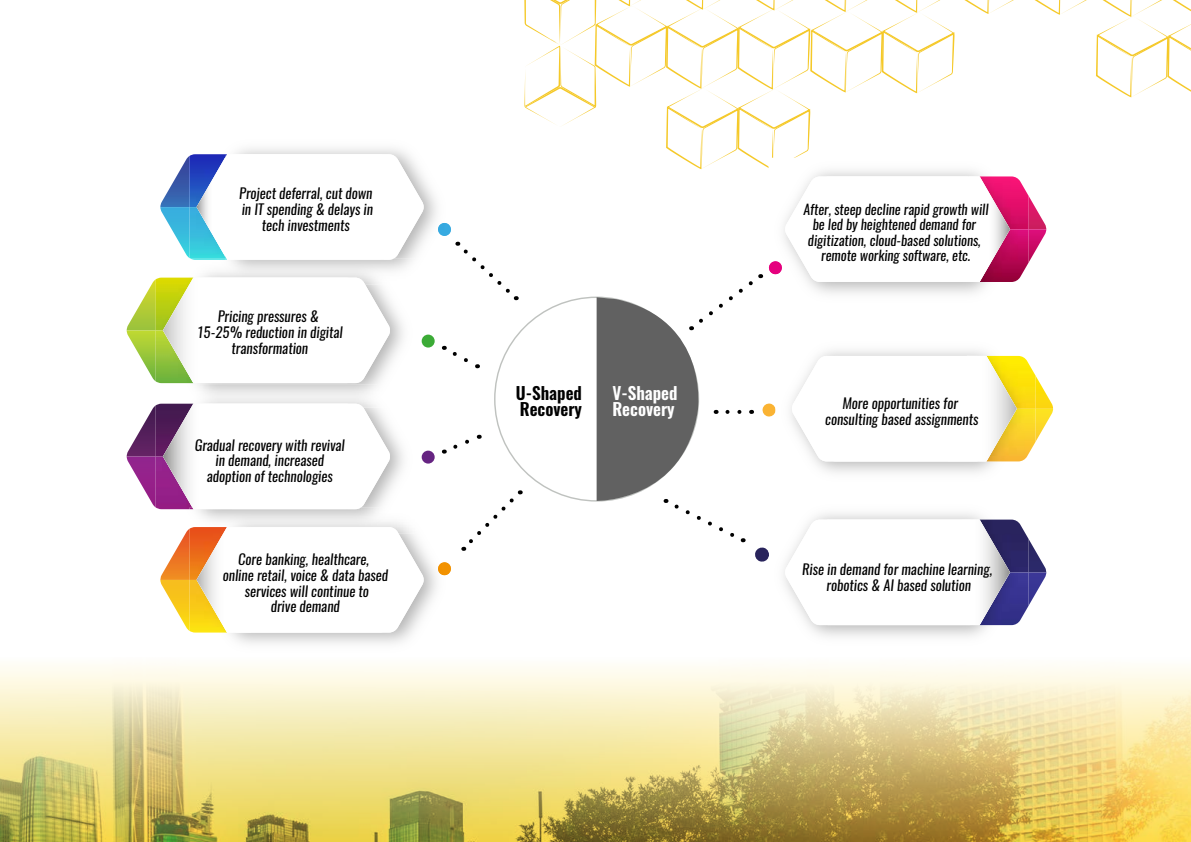
<style>
.page{position:relative;width:1191px;height:842px;background:#fff}
.page>*{position:absolute;margin:0;border:0;box-sizing:border-box;transform-origin:0 0}
.t1{font:600 17.2px/15.7px "Oswald";color:#fff}
.t2{font:600 17.2px/15.7px "Oswald";color:#000}
.t3{font:italic 14.3px/15.7px "Oswald";color:#000;text-align:center}
.t4{font:italic 13.9px/15.3px "Oswald";color:#000;text-align:center}
</style>
<div class="page">
<img style="left:0;top:665px;width:1191px;height:177px">
<svg style="left:462px;top:502px;width:51px;height:49px"></svg>
<svg style="left:444px;top:439px;width:25px;height:15px"></svg>
<svg style="left:444px;top:345px;width:24px;height:17px"></svg>
<svg style="left:524px;top:0;width:667px;height:170px"></svg>
<svg style="left:455px;top:241px;width:62px;height:56px"></svg>
<div style="left:421px;top:335px;width:14px;height:13px;background:#3bab36;border-radius:50%"></div>
<div style="left:421px;top:451px;width:14px;height:13px;background:#662482;border-radius:50%"></div>
<svg style="left:160px;top:156px;width:29px;height:51px"></svg>
<img style="left:437px;top:223px;width:14px;height:13px">
<img style="left:189px;top:154px;width:8px;height:53px">
<img style="left:160px;top:207px;width:37px;height:52px">
<svg style="left:127px;top:280px;width:28px;height:50px"></svg>
<svg style="left:197px;top:154px;width:227px;height:106px"></svg>
<img style="left:155px;top:278px;width:8px;height:52px">
<img style="left:127px;top:330px;width:28px;height:51px">
<img style="left:155px;top:330px;width:8px;height:53px">
<svg style="left:163px;top:277px;width:227px;height:106px"></svg>
<img style="left:163px;top:278px;width:69px;height:105px">
<svg style="left:127px;top:406px;width:28px;height:50px"></svg>
<img style="left:155px;top:404px;width:8px;height:105px">
<img style="left:127px;top:456px;width:28px;height:51px">
<svg style="left:160px;top:529px;width:29px;height:51px"></svg>
<img style="left:437px;top:562px;width:14px;height:13px">
<svg style="left:163px;top:403px;width:227px;height:106px"></svg>
<img style="left:232px;top:508px;width:119px;height:1px">
<img style="left:192px;top:508px;width:40px;height:1px">
<img style="left:189px;top:527px;width:8px;height:53px">
<img style="left:160px;top:580px;width:29px;height:51px">
<img style="left:189px;top:580px;width:38px;height:53px">
<svg style="left:391px;top:527px;width:33px;height:105px"></svg>
<img style="left:197px;top:527px;width:30px;height:105px">
<svg style="left:494px;top:297px;width:102px;height:205px"></svg>
<svg style="left:1028px;top:196px;width:18px;height:33px"></svg>
<img style="left:768px;top:158px;width:260px;height:18px">
<img style="left:1016px;top:177px;width:12px;height:52px">
<img style="left:1028px;top:229px;width:18px;height:34px">
<img style="left:1016px;top:229px;width:12px;height:52px">
<svg style="left:1035px;top:376px;width:18px;height:33px"></svg>
<img style="left:1016px;top:356px;width:19px;height:53px">
<img style="left:1035px;top:409px;width:18px;height:33px">
<img style="left:1016px;top:409px;width:19px;height:52px">
<svg style="left:1028px;top:539px;width:18px;height:33px"></svg>
<img style="left:1016px;top:520px;width:12px;height:52px">
<img style="left:1028px;top:572px;width:18px;height:34px">
<img style="left:1016px;top:572px;width:12px;height:52px">
<svg style="left:596px;top:176px;width:420px;height:449px"></svg>
<p class="t3" style="left:239px;top:186px;width:135px">Project deferral, cut down in IT spending &amp; delays in tech investments</p>
<p class="t3" style="left:197px;top:309px;width:148px">Pricing pressures &amp;<br>15-25% reduction in digital transformation</p>
<p class="t3" style="left:195px;top:437px;width:152px">Gradual recovery with revival in demand, increased adoption of technologies</p>
<p class="t3" style="left:223px;top:551px;width:167px">Core banking, healthcare, online retail, voice &amp; data based services will continue to<br>drive demand</p>
<p class="t2" style="left:516px;top:386px;width:68px">U-Shaped<br>Recovery</p>
<p class="t1" style="left:612px;top:386px;width:67px">V-Shaped<br>Recovery</p>
<p class="t4" style="left:803px;top:202px;width:187px">After, steep decline rapid growth will be led by heightened demand for digitization, cloud-based solutions, remote working software, etc.</p>
<p class="t3" style="left:825px;top:396px;width:155px">More opportunities for consulting based assignments</p>
<p class="t3" style="left:802px;top:562px;width:192px">Rise in demand for machine learning, robotics &amp; AI based solution</p>
</div>
